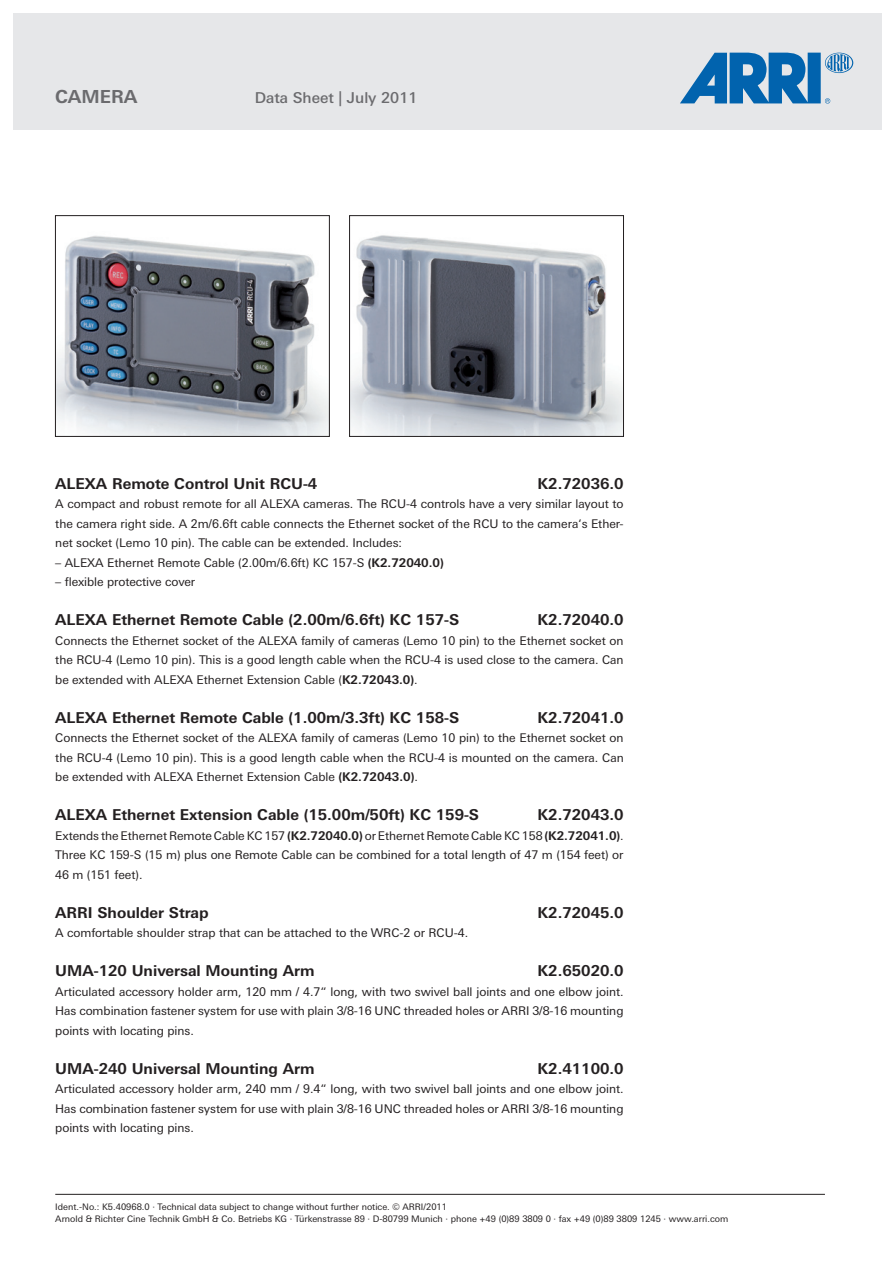
<style>
.page{position:relative;width:893px;height:1263px;background:#fff}
.page>*{position:absolute;margin:0;border:0;box-sizing:border-box;transform-origin:0 0}
.t1{font:700 18px "Linotype Univers Basic";color:#6b6b6e}
.t2{font:700 15px "Linotype Univers Basic";color:#231f20}
.t3{font:500 15px "Linotype Univers Basic";color:#6b6b6e}
.t4{font:12px/19.5px "Linotype Univers Basic";letter-spacing:-.005em;color:#231f20;text-align:justify}
.t5{font:9px "Linotype Univers Basic";color:#231f20}
.s1{font-weight:700}
</style>
<div class="page">
<hr style="left:55px;top:1194px;width:770px;height:1px;background:#231f20">
<div style="left:13px;top:13px;width:869px;height:116px;background:#e6e7e9"></div>
<svg style="left:680px;top:53px;width:173px;height:51px"></svg>
<img style="left:57px;top:235px;width:271px;height:200px">
<div style="left:55px;top:215px;width:275px;height:222px;border:1px solid #231f20"></div>
<img style="left:351px;top:235px;width:271px;height:200px">
<div style="left:349px;top:215px;width:275px;height:222px;border:1px solid #231f20"></div>
<p class="t1" style="left:55px;top:86px;width:84px">CAMERA</p>
<p class="t3" style="left:255px;top:89px;width:164px">Data Sheet | July 2011</p>
<p class="t2" style="left:55px;top:474px;width:264px">ALEXA Remote Control Unit RCU-4</p>
<p class="t2" style="left:537px;top:474px;width:88px">K2.72036.0</p>
<p class="t4" style="left:55px;top:494px;width:570px">A compact and robust remote for all ALEXA cameras. The RCU-4 controls have a very similar layout to the camera right side. A 2m/6.6ft cable connects the Ethernet socket of the RCU to the camera‘s Ether&shy;net socket (Lemo 10 pin). The cable can be extended. Includes:</p>
<p class="t4" style="left:55px;top:552px;width:390px">– ALEXA Ethernet Remote Cable (2.00m/6.6ft) KC 157-S <span class="s1">(K2.72040.0)</span></p>
<p class="t4" style="left:55px;top:572px;width:141px">– flexible protective cover</p>
<p class="t2" style="left:55px;top:611px;width:405px">ALEXA Ethernet Remote Cable (2.00m/6.6ft) KC 157-S</p>
<p class="t2" style="left:537px;top:611px;width:88px">K2.72040.0</p>
<p class="t4" style="left:55px;top:630px;width:570px">Connects the Ethernet socket of the ALEXA family of cameras (Lemo 10 pin) to the Ethernet socket on the RCU-4 (Lemo 10 pin). This is a good length cable when the RCU-4 is used close to the camera. Can be extended with ALEXA Ethernet Extension Cable (<span class="s1">K2.72043.0)</span>.</p>
<p class="t2" style="left:55px;top:708px;width:405px">ALEXA Ethernet Remote Cable (1.00m/3.3ft) KC 158-S</p>
<p class="t2" style="left:537px;top:708px;width:88px">K2.72041.0</p>
<p class="t4" style="left:55px;top:728px;width:570px">Connects the Ethernet socket of the ALEXA family of cameras (Lemo 10 pin) to the Ethernet socket on the RCU-4 (Lemo 10 pin). This is a good length cable when the RCU-4 is mounted on the camera. Can be extended with ALEXA Ethernet Extension Cable <span class="s1">(K2.72043.0)</span>.</p>
<p class="t2" style="left:55px;top:806px;width:425px">ALEXA Ethernet Extension Cable (15.00m/50ft) KC 159-S</p>
<p class="t2" style="left:537px;top:806px;width:88px">K2.72043.0</p>
<p class="t4" style="left:55px;top:825px;width:570px">Extends the Ethernet Remote Cable KC 157 <span class="s1">(K2.72040.0)</span> or Ethernet Remote Cable KC 158 <span class="s1">(K2.72041.0)</span>.<br>Three KC 159-S (15 m) plus one Remote Cable can be combined for a total length of 47 m (154 feet) or 46 m (151 feet).</p>
<p class="t2" style="left:55px;top:903px;width:155px">ARRI Shoulder Strap</p>
<p class="t2" style="left:537px;top:903px;width:88px">K2.72045.0</p>
<p class="t4" style="left:55px;top:923px;width:414px">A comfortable shoulder strap that can be attached to the WRC-2 or RCU-4.</p>
<p class="t2" style="left:55px;top:962px;width:261px">UMA-120 Universal Mounting Arm</p>
<p class="t2" style="left:537px;top:962px;width:88px">K2.65020.0</p>
<p class="t4" style="left:55px;top:981px;width:570px">Articulated accessory holder arm, 120 mm / 4.7“ long, with two swivel ball joints and one elbow joint.<br>Has combination fastener system for use with plain 3/8-16 UNC threaded holes or ARRI 3/8-16 mounting points with locating pins.</p>
<p class="t2" style="left:55px;top:1059px;width:261px">UMA-240 Universal Mounting Arm</p>
<p class="t2" style="left:537px;top:1059px;width:88px">K2.41100.0</p>
<p class="t4" style="left:55px;top:1079px;width:570px">Articulated accessory holder arm, 240 mm / 9.4“ long, with two swivel ball joints and one elbow joint.<br>Has combination fastener system for use with plain 3/8-16 UNC threaded holes or ARRI 3/8-16 mounting points with locating pins.</p>
<p class="t5" style="left:55px;top:1202px;width:393px">Ident.-No.: K5.40968.0 · Technical data subject to change without further notice. © ARRI/2011</p>
<p class="t5" style="left:55px;top:1214px;width:675px">Arnold &amp; Richter Cine Technik GmbH &amp; Co. Betriebs KG · Türkenstrasse 89 · D-80799 Munich · phone +49 (0)89 3809 0 · fax +49 (0)89 3809 1245 · www.arri.com</p>
</div>
